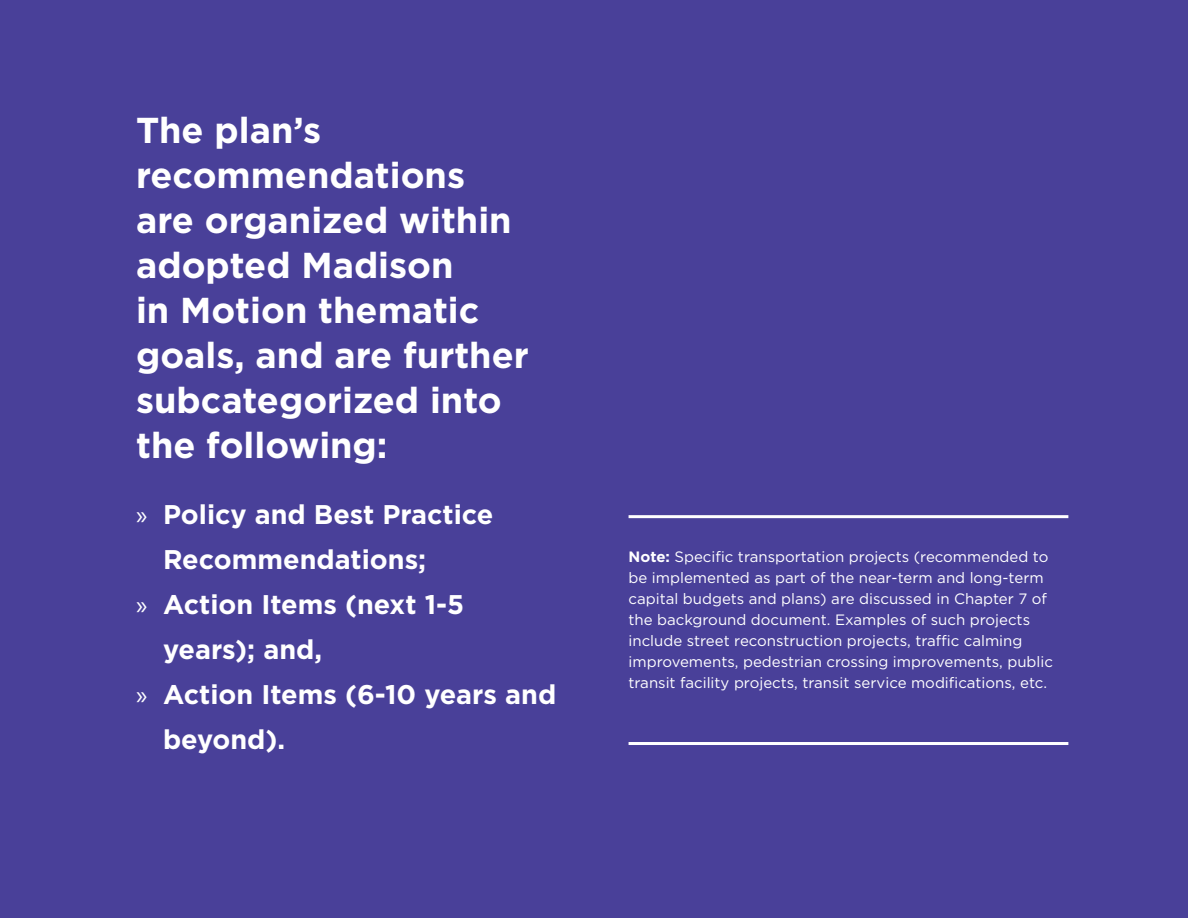
<style>
.page{position:relative;width:1188px;height:918px;background:#494099}
.page>*{position:absolute;margin:0;border:0;box-sizing:border-box;transform-origin:0 0}
.White_Quote{font:700 36px/45px "Gotham";color:#fff}
.t1{font:700 27px/45px "Gotham";color:#fff}
.Main_Body{font:15px/21px "Gotham";color:#fff}
.s1{font-family:"Myriad Pro";font-weight:400}
.s2{font-weight:700}
</style>
<div class="page">
<hr style="left:629px;top:515px;width:439px;height:3px;background:#fff">
<hr style="left:629px;top:742px;width:439px;height:3px;background:#fff">
<p class="White_Quote" style="left:136px;top:107px;width:394px">The plan’s recommendations are organized within adopted Madison<br>in Motion thematic goals, and are further subcategorized into the following:</p>
<p class="t1" style="left:163px;top:492px;width:332px;text-indent:-27px"><span class="s1">»</span> Policy and Best Practice<br>Recommendations;</p>
<p class="t1" style="left:163px;top:582px;width:303px;text-indent:-27px"><span class="s1">»</span> Action Items (next 1-5 years); and,</p>
<p class="t1" style="left:163px;top:672px;width:395px;text-indent:-27px"><span class="s1">»</span> Action Items (6-10 years and beyond).</p>
<p class="Main_Body" style="left:629px;top:546px;width:426px"><span class="s2">Note:</span> Specific transportation projects (recommended to be implemented as part of the near-term and long-term capital budgets and plans) are discussed in Chapter 7 of the background document. Examples of such projects include street reconstruction projects, traffic calming improvements, pedestrian crossing improvements, public transit facility projects, transit service modifications, etc.</p>
</div>
